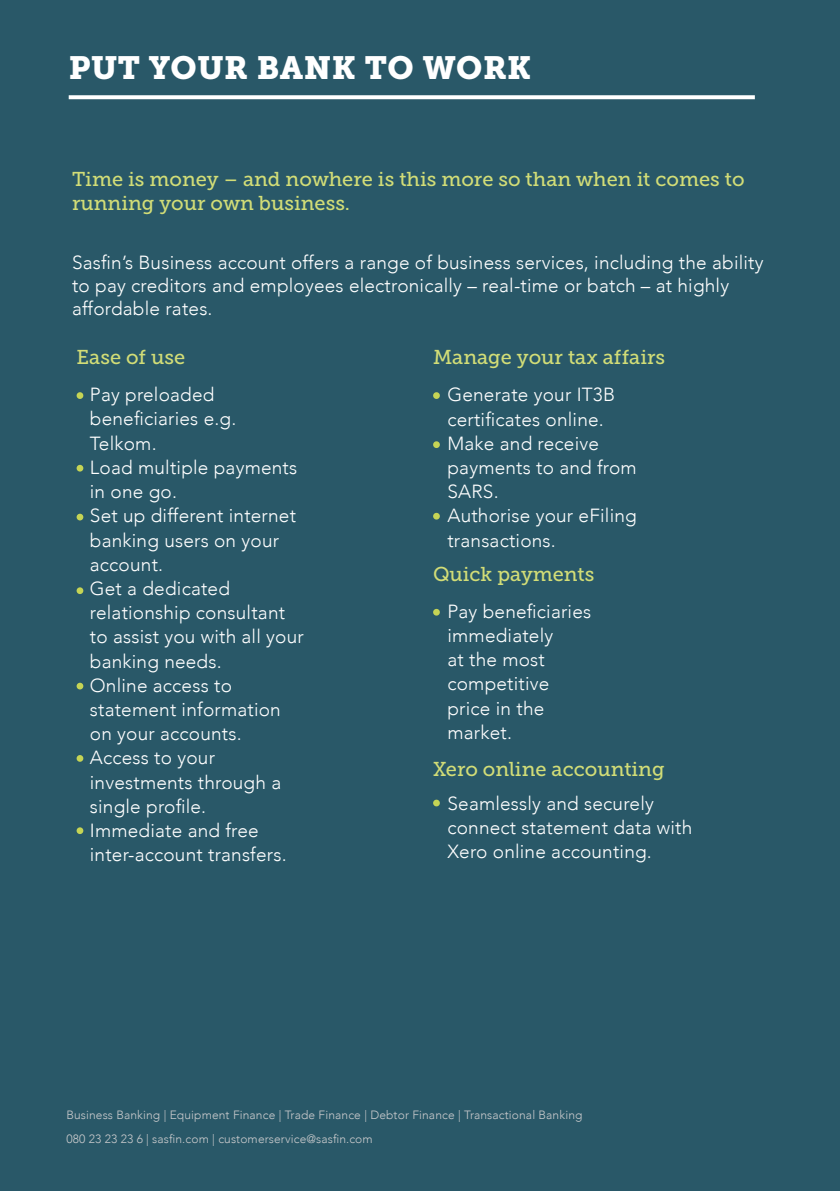
<style>
.page{position:relative;width:840px;height:1191px;background:#fff}
.page>*{position:absolute;margin:0;border:0;box-sizing:border-box;transform-origin:0 0}
.t1{font:32px "Museo Slab 900";letter-spacing:.015em;color:#fff}
.t2{font:20px/24px "Museo Slab 500";color:#d2dd77}
.t3{font:300 19px/24.2px "Avenir";letter-spacing:.01em;color:#fff}
.t4{font:300 12px/24px "Avenir";letter-spacing:.01em;color:#c9cacc}
</style>
<div class="page">
<div style="left:0;top:0;width:839px;height:1191px;background:#295868"></div>
<svg style="left:69px;top:95px;width:685px;height:4px;background:#f1f4f5"></svg>
<svg style="left:77px;top:392px;width:6px;height:7px"></svg>
<svg style="left:77px;top:465px;width:6px;height:6px"></svg>
<svg style="left:77px;top:514px;width:6px;height:6px"></svg>
<svg style="left:77px;top:587px;width:6px;height:7px"></svg>
<svg style="left:77px;top:683px;width:6px;height:6px"></svg>
<svg style="left:77px;top:755px;width:6px;height:6px"></svg>
<svg style="left:77px;top:827px;width:6px;height:7px"></svg>
<svg style="left:433px;top:392px;width:6px;height:7px"></svg>
<svg style="left:433px;top:441px;width:6px;height:7px"></svg>
<svg style="left:433px;top:513px;width:6px;height:6px"></svg>
<svg style="left:433px;top:609px;width:6px;height:6px"></svg>
<svg style="left:433px;top:799px;width:6px;height:7px"></svg>
<h1 class="t1" style="left:69px;top:49px;width:464px">PUT YOUR BANK TO WORK</h1>
<p class="t2" style="left:72px;top:167px;width:673px">Time is money – and nowhere is this more so than when it comes to running your own business.</p>
<p class="t3" style="left:72px;top:250px;width:692px;line-height:23px">Sasfin’s Business account offers a range of business services, including the ability to pay creditors and employees electronically – real-time or batch – at highly affordable rates.</p>
<p class="t2" style="left:77px;top:345px;width:110px">Ease of use</p>
<p class="t2" style="left:433px;top:345px;width:233px">Manage your tax affairs</p>
<p class="t3" style="left:90px;top:382px;width:215px">Pay preloaded beneficiaries e.g.<br>Telkom.<br>Load multiple payments in one go.<br>Set up different internet banking users on your account.<br>Get a dedicated relationship consultant to assist you with all your banking needs.<br>Online access to statement information on your accounts.<br>Access to your investments through a single profile.<br>Immediate and free inter-account transfers.</p>
<p class="t3" style="left:447px;top:383px;width:191px">Generate your IT3B certificates online.<br>Make and receive payments to and from<br>SARS.<br>Authorise your eFiling transactions.</p>
<p class="t2" style="left:433px;top:562px;width:163px">Quick payments</p>
<p class="t3" style="left:447px;top:599px;width:145px">Pay beneficiaries immediately<br>at the most competitive price in the market.</p>
<p class="t2" style="left:433px;top:757px;width:233px">Xero online accounting</p>
<p class="t3" style="left:447px;top:791px;width:246px">Seamlessly and securely connect statement data with<br>Xero online accounting.</p>
<p class="t4" style="left:66px;top:1102px;width:517px">Business Banking | Equipment Finance | Trade Finance | Debtor Finance | Transactional Banking<br>080 23 23 23 6 | sasfin.com | customerservice@sasfin.com</p>
</div>
